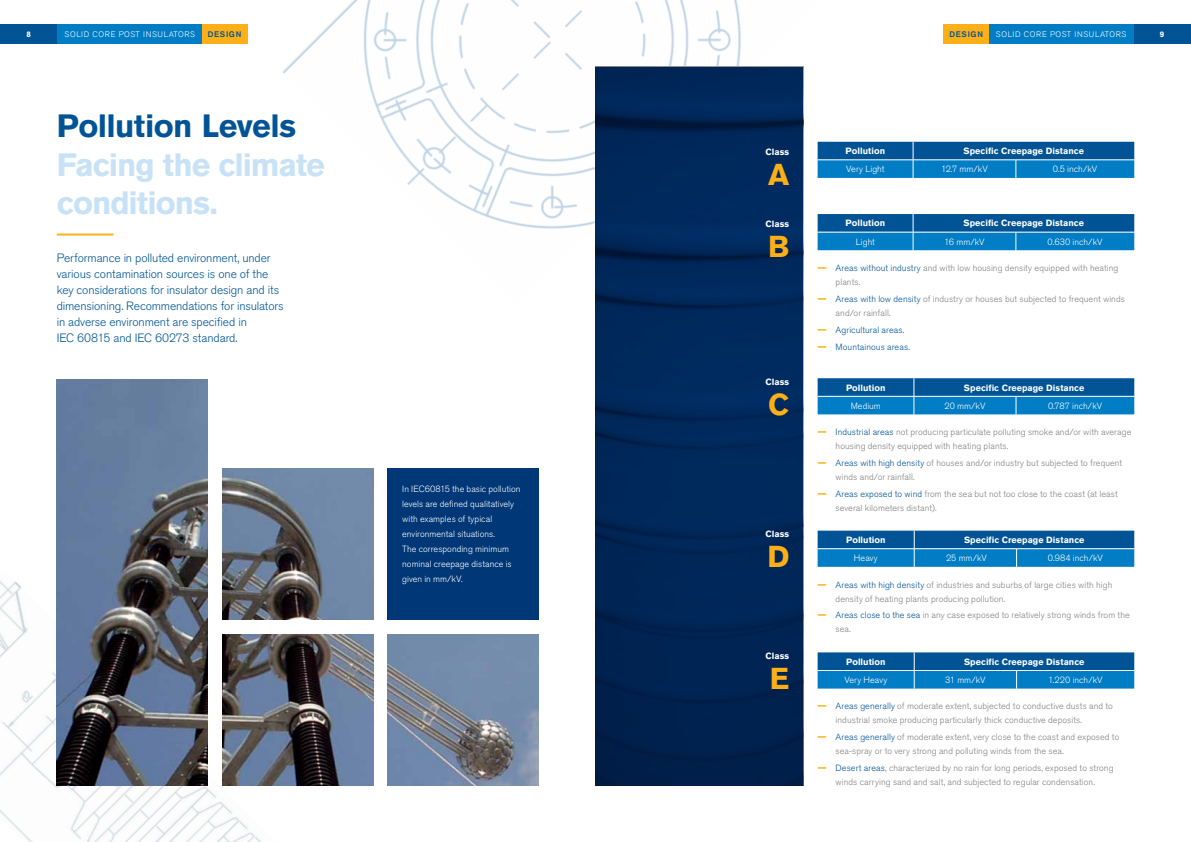
<style>
.page{position:relative;width:1191px;height:842px;background:#fff}
.page>*{position:absolute;margin:0;border:0;box-sizing:border-box;transform-origin:0 0}
.t1{font:700 32px/38.4px "Akzidenz Grotesk Pro";letter-spacing:-.03em;color:#c7e2f6}
.t2{font:700 32px "Akzidenz Grotesk Pro";letter-spacing:-.015em;color:#005496}
.t3{font:700 30px "Akzidenz Grotesk Pro";color:#fcaf17}
.t4{font:300 12px/16px "Akzidenz Grotesk Pro";letter-spacing:-.01em;color:#005596}
.t5{font:300 9px/14px "Akzidenz Grotesk Pro";letter-spacing:.01em;color:#808285}
.t6{font:300 9px/15px "Akzidenz Grotesk Pro";color:#fff}
.t7{font:700 9px "Akzidenz Grotesk Pro";letter-spacing:.005em;color:#fff}
.t8{font:300 9px "Akzidenz Grotesk Pro";letter-spacing:.01em;color:#005496}
.t9{font:300 8px "Akzidenz Grotesk Pro";letter-spacing:.08em;color:#fff}
.t10{font:500 8px "Akzidenz Grotesk Pro";letter-spacing:.1em;color:#005496}
.t11{font:700 8px "Akzidenz Grotesk Pro";color:#fff}
.s1{font-weight:700;font-size:10px;color:#fcaf17}
.s2{color:#005496}
</style>
<div class="page">
<img style="left:0;top:569px;width:276px;height:273px">
<img style="left:283px;top:0;width:558px;height:303px">
<div style="left:1133px;top:24px;width:58px;height:20px;background:#005496"></div>
<div style="left:0;top:24px;width:58px;height:20px;background:#005496"></div>
<div style="left:943px;top:24px;width:46px;height:20px;background:#fcaf17"></div>
<div style="left:202px;top:24px;width:45px;height:20px;background:#fcaf17"></div>
<div style="left:989px;top:24px;width:144px;height:20px;background:#007dc5"></div>
<div style="left:58px;top:24px;width:144px;height:20px;background:#007dc5"></div>
<svg style="left:595px;top:67px;width:208px;height:718px;background:#002657"></svg>
<svg style="left:817px;top:214px;width:317px;height:36px;background:#096db0"></svg>
<svg style="left:817px;top:142px;width:317px;height:36px;background:#096eb0"></svg>
<svg style="left:817px;top:378px;width:317px;height:36px;background:#0a6eb0"></svg>
<svg style="left:817px;top:531px;width:317px;height:36px;background:#0a6eb1"></svg>
<svg style="left:817px;top:652px;width:317px;height:37px;background:#0e70b1"></svg>
<hr style="left:57px;top:234px;width:56px;height:2px;background:#fcaf17">
<img style="left:387px;top:634px;width:152px;height:151px">
<img style="left:57px;top:380px;width:151px;height:405px">
<img style="left:222px;top:634px;width:151px;height:151px">
<img style="left:222px;top:469px;width:151px;height:151px">
<div style="left:387px;top:469px;width:152px;height:151px;background:#003777"></div>
<p class="t11" style="left:27px;top:29px;width:6px">8</p>
<p class="t9" style="left:65px;top:29px;width:132px">SOLID CORE POST INSULATORS</p>
<p class="t10" style="left:208px;top:29px;width:35px">DESIGN</p>
<p class="t10" style="left:949px;top:29px;width:35px">DESIGN</p>
<p class="t9" style="left:996px;top:29px;width:132px">SOLID CORE POST INSULATORS</p>
<p class="t11" style="left:1159px;top:29px;width:6px">9</p>
<h1 class="t2" style="left:57px;top:105px;width:241px">Pollution Levels</h1>
<h1 class="t1" style="left:57px;top:145px;width:270px">Facing the climate conditions.</h1>
<p class="t4" style="left:57px;top:250px;width:228px">Performance in polluted environment, under various contamination sources is one of the key considerations for insulator design and its dimensioning. Recommendations for insulators in adverse environment are specified in<br>IEC 60815 and IEC 60273 standard.</p>
<p class="t6" style="left:402px;top:481px;width:120px">In IEC60815 the basic pollution levels are defined qualitatively with examples of typical environmental situations.<br>The corresponding minimum nominal creepage distance is given in mm/kV.</p>
<p class="t7" style="left:765px;top:146px;width:25px">Class</p>
<h2 class="t3" style="left:768px;top:155px;width:23px">A</h2>
<p class="t7" style="left:765px;top:218px;width:25px">Class</p>
<h2 class="t3" style="left:768px;top:227px;width:23px">B</h2>
<p class="t7" style="left:765px;top:376px;width:25px">Class</p>
<h2 class="t3" style="left:768px;top:385px;width:23px">C</h2>
<p class="t7" style="left:765px;top:528px;width:25px">Class</p>
<h2 class="t3" style="left:767px;top:537px;width:23px">D</h2>
<p class="t7" style="left:765px;top:650px;width:25px">Class</p>
<h2 class="t3" style="left:770px;top:659px;width:21px">E</h2>
<p class="t7" style="left:845px;top:145px;width:41px">Pollution</p>
<p class="t7" style="left:963px;top:145px;width:122px">Specific Creepage Distance</p>
<p class="t6" style="left:846px;top:162px;width:40px">Very Light</p>
<p class="t6" style="left:941px;top:162px;width:48px">12.7 mm/kV</p>
<p class="t6" style="left:1052px;top:162px;width:46px">0.5 inch/kV</p>
<p class="t7" style="left:845px;top:217px;width:41px">Pollution</p>
<p class="t7" style="left:963px;top:217px;width:122px">Specific Creepage Distance</p>
<p class="t6" style="left:855px;top:234px;width:21px">Light</p>
<p class="t6" style="left:944px;top:234px;width:42px">16 mm/kV</p>
<p class="t6" style="left:1047px;top:234px;width:57px">0.630 inch/kV</p>
<p class="t5" style="left:835px;top:261px;width:284px;text-indent:-18px"><span class="s1">—</span> <span class="s2">Areas without industry</span> and with low housing density equipped with heating plants.</p>
<p class="t5" style="left:835px;top:292px;width:291px;text-indent:-18px"><span class="s1">—</span> <span class="s2">Areas with low density</span> of industry or houses but subjected to frequent winds and/or rainfall.</p>
<p class="t8" style="left:817px;top:324px;width:88px"><span class="s1">—</span> Agricultural areas.</p>
<p class="t8" style="left:817px;top:341px;width:94px"><span class="s1">—</span> Mountainous areas.</p>
<p class="t7" style="left:846px;top:382px;width:41px">Pollution</p>
<p class="t7" style="left:963px;top:382px;width:122px">Specific Creepage Distance</p>
<p class="t6" style="left:850px;top:398px;width:32px">Medium</p>
<p class="t6" style="left:944px;top:398px;width:43px">20 mm/kV</p>
<p class="t6" style="left:1048px;top:398px;width:56px">0.787 inch/kV</p>
<p class="t5" style="left:835px;top:425px;width:297px;text-indent:-18px"><span class="s1">—</span> <span class="s2">Industrial areas</span> not producing particulate polluting smoke and/or with average housing density equipped with heating plants.</p>
<p class="t5" style="left:835px;top:456px;width:288px;text-indent:-18px"><span class="s1">—</span> <span class="s2">Areas with high density</span> of houses and/or industry but subjected to frequent winds and/or rainfall.</p>
<p class="t5" style="left:835px;top:487px;width:284px;text-indent:-18px"><span class="s1">—</span> <span class="s2">Areas exposed to wind</span> from the sea but not too close to the coast (at least several kilometers distant).</p>
<p class="t7" style="left:846px;top:534px;width:41px">Pollution</p>
<p class="t7" style="left:964px;top:534px;width:122px">Specific Creepage Distance</p>
<p class="t6" style="left:854px;top:550px;width:25px">Heavy</p>
<p class="t6" style="left:946px;top:550px;width:42px">25 mm/kV</p>
<p class="t6" style="left:1047px;top:550px;width:57px">0.984 inch/kV</p>
<p class="t5" style="left:835px;top:577px;width:278px;text-indent:-18px"><span class="s1">—</span> <span class="s2">Areas with high density</span> of industries and suburbs of large cities with high density of heating plants producing pollution.</p>
<p class="t5" style="left:835px;top:608px;width:296px;text-indent:-18px"><span class="s1">—</span> <span class="s2">Areas close to the sea</span> in any case exposed to relatively strong winds from the sea.</p>
<p class="t7" style="left:846px;top:656px;width:41px">Pollution</p>
<p class="t7" style="left:964px;top:656px;width:122px">Specific Creepage Distance</p>
<p class="t6" style="left:844px;top:672px;width:44px">Very Heavy</p>
<p class="t6" style="left:945px;top:672px;width:42px">31 mm/kV</p>
<p class="t6" style="left:1048px;top:672px;width:56px">1.220 inch/kV</p>
<p class="t5" style="left:835px;top:699px;width:279px;text-indent:-18px"><span class="s1">—</span> <span class="s2">Areas generally</span> of moderate extent, subjected to conductive dusts and to industrial smoke producing particularly thick conductive deposits.</p>
<p class="t5" style="left:835px;top:730px;width:285px;text-indent:-18px"><span class="s1">—</span> <span class="s2">Areas generally</span> of moderate extent, very close to the coast and exposed to sea-spray or to very strong and polluting winds from the sea.</p>
<p class="t5" style="left:817px;top:761px;width:297px;text-align:center"><span class="s1">—</span> <span class="s2">Desert areas</span>, characterized by no rain for long periods, exposed to strong winds carrying sand and salt, and subjected to regular condensation.</p>
</div>
